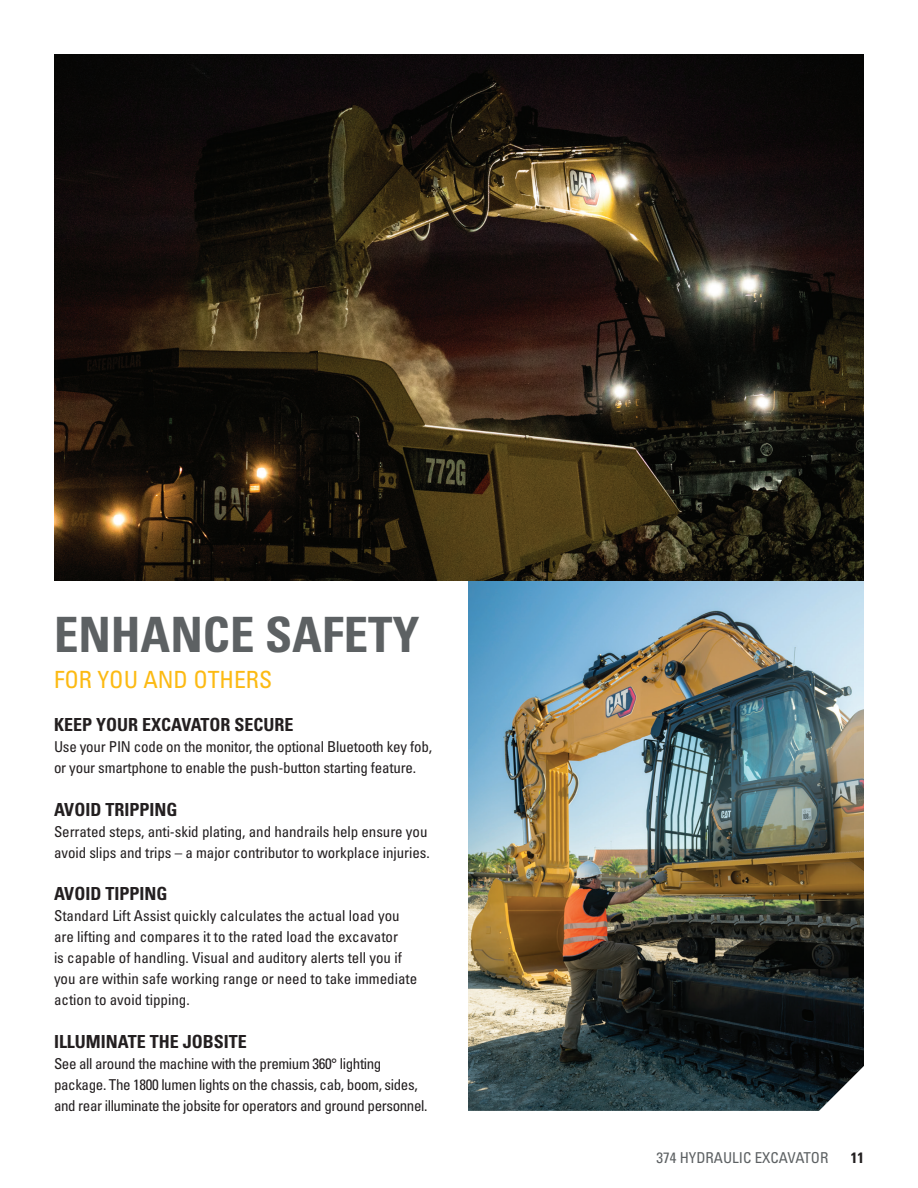
<style>
.page{position:relative;width:918px;height:1188px;background:#fff}
.page>*{position:absolute;margin:0;border:0;box-sizing:border-box;transform-origin:0 0}
.t1{font:48.75px "Univers LTCYR 67 Bold Cond";color:#5d6163}
.t2{font:condensed 23.7px "Univers LTCYR 57";color:#fcba13}
.t3{font:18px "Univers LTCYR 67 Bold Cond";color:#231f20}
.t4{font:condensed 15px/21px "Univers LTCYR 57";letter-spacing:-.005em;color:#231f20}
.t5{font:condensed 15px/21px "Univers LTCYR 57";letter-spacing:-.025em;color:#231f20}
.t6{font:condensed 15px "Univers LTCYR 57";color:#5d6163}
.t7{font:15px "Univers LTCYR 67 Bold Cond";color:#231f20}
</style>
<div class="page">
<img style="left:468px;top:580px;width:396px;height:531px">
<img style="left:54px;top:54px;width:810px;height:526px">
<h1 class="t1" style="left:54px;top:605px;width:367px">ENHANCE SAFETY</h1>
<h2 class="t2" style="left:54px;top:665px;width:220px">FOR YOU AND OTHERS</h2>
<p class="t3" style="left:54px;top:714px;width:241px">KEEP YOUR EXCAVATOR SECURE</p>
<p class="t4" style="left:54px;top:736px;width:380px">Use your PIN code on the monitor, the optional Bluetooth key fob, or your smartphone to enable the push-button starting feature.</p>
<p class="t3" style="left:54px;top:798px;width:125px">AVOID TRIPPING</p>
<p class="t4" style="left:54px;top:820px;width:377px">Serrated steps, anti-skid plating, and handrails help ensure you avoid slips and trips – a major contributor to workplace injuries.</p>
<p class="t3" style="left:54px;top:883px;width:115px">AVOID TIPPING</p>
<p class="t4" style="left:54px;top:905px;width:365px">Standard Lift Assist quickly calculates the actual load you are lifting and compares it to the rated load the excavator<br>is capable of handling. Visual and auditory alerts tell you if you are within safe working range or need to take immediate action to avoid tipping.</p>
<p class="t3" style="left:54px;top:1030px;width:194px">ILLUMINATE THE JOBSITE</p>
<p class="t5" style="left:54px;top:1053px;width:375px">See all around the machine with the premium 360° lighting package. The 1800 lumen lights on the chassis, cab, boom, sides, and rear illuminate the jobsite for operators and ground personnel.</p>
<p class="t6" style="left:656px;top:1148px;width:173px">374 HYDRAULIC EXCAVATOR</p>
<p class="t7" style="left:851px;top:1148px;width:15px">11</p>
</div>
